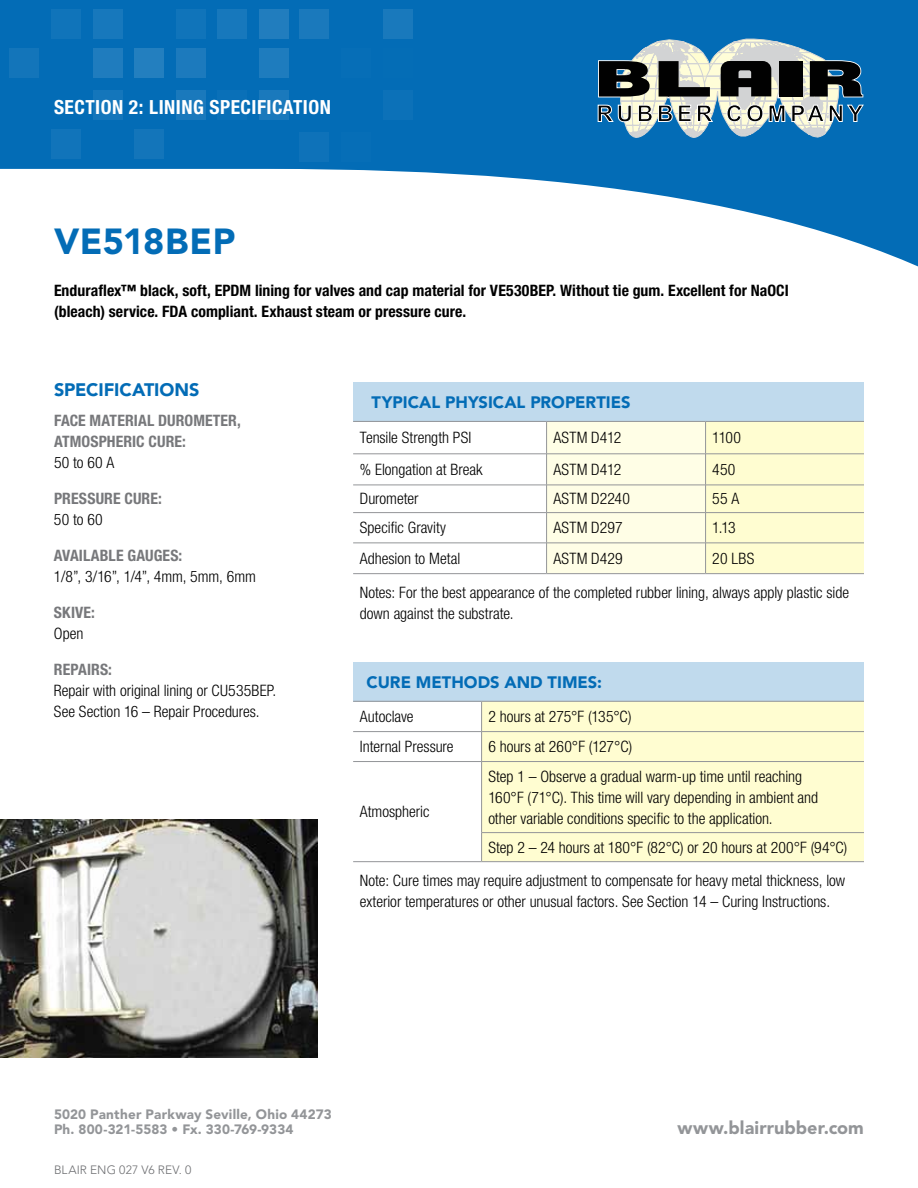
<style>
.page{position:relative;width:918px;height:1188px;background:#fff}
.page>*{position:absolute;margin:0;border:0;box-sizing:border-box;transform-origin:0 0}
.t1{font:900 36px "Avenir LT Std";letter-spacing:.015em;color:#036cb6}
.t2{font:700 condensed 19.5px "Helvetica Neue LT Std";letter-spacing:.025em;color:#fff}
.t3{font:900 18px "Avenir LT Std";letter-spacing:.005em;color:#939598}
.t4{font:900 18px "Avenir LT Std";letter-spacing:-.005em;color:#036cb6}
.t5{font:900 16.5px "Avenir LT Std";color:#036cb6}
.t6{font:300 condensed 15.75px/21px "Helvetica Neue LT Std";color:#000}
.t7{font:700 condensed 15.75px/21px "Helvetica Neue LT Std";letter-spacing:.005em;color:#000}
.t8{font:700 condensed 15.75px/21px "Helvetica Neue LT Std";letter-spacing:.005em;color:#77787b}
.t9{font:900 13.5px/15px "Avenir LT Std";letter-spacing:.005em;color:#939598}
.t10{font:300 12px "Avenir LT Std";letter-spacing:.01em;color:#6d6e71}
</style>
<div class="page">
<svg style="left:0;top:0;width:918px;height:267px;fill:#036cb6"></svg>
<div style="left:51px;top:9px;width:30px;height:29px;background:#1074ba"></div>
<div style="left:93px;top:9px;width:29px;height:29px;background:#1778bc"></div>
<div style="left:176px;top:9px;width:29px;height:29px;background:#1074ba"></div>
<div style="left:218px;top:9px;width:29px;height:29px;background:#1778bc"></div>
<div style="left:259px;top:9px;width:30px;height:29px;background:#217dbe"></div>
<div style="left:300px;top:9px;width:29px;height:29px;background:#1a79bc"></div>
<div style="left:383px;top:9px;width:29px;height:29px;background:#1979bc"></div>
<div style="left:10px;top:49px;width:29px;height:29px;background:#1375ba"></div>
<div style="left:93px;top:49px;width:29px;height:29px;background:#1f7cbe"></div>
<div style="left:135px;top:49px;width:29px;height:29px;background:#237fbf"></div>
<div style="left:176px;top:49px;width:29px;height:29px;background:#1c7abd"></div>
<div style="left:259px;top:49px;width:30px;height:29px;background:#1e7cbe"></div>
<div style="left:93px;top:90px;width:29px;height:30px;background:#1476bb"></div>
<div style="left:176px;top:90px;width:29px;height:30px;background:#1a79bc"></div>
<div style="left:218px;top:90px;width:29px;height:30px;background:#0a70b8"></div>
<div style="left:259px;top:90px;width:30px;height:30px;background:#1a79bc"></div>
<div style="left:341px;top:49px;width:30px;height:29px;background:#066eb7"></div>
<div style="left:383px;top:49px;width:29px;height:29px;background:#046db6"></div>
<div style="left:383px;top:90px;width:29px;height:30px;background:#0c71b8"></div>
<div style="left:341px;top:132px;width:30px;height:29px;background:#066eb7"></div>
<div style="left:135px;top:130px;width:29px;height:29px;background:#1375ba"></div>
<div style="left:51px;top:130px;width:30px;height:29px;background:#1174ba"></div>
<div style="left:299px;top:132px;width:29px;height:29px;background:#0e72b9"></div>
<svg style="left:597px;top:38px;width:267px;height:100px;background:#668492"></svg>
<img style="left:0;top:820px;width:317px;height:237px">
<div style="left:353px;top:382px;width:511px;height:39px;background:#c0daed"></div>
<hr style="left:353px;top:573px;width:194px;height:1px;background:#939598">
<hr style="left:353px;top:421px;width:194px;height:1px;background:#939598">
<hr style="left:353px;top:454px;width:194px;height:1px;background:#939598">
<hr style="left:353px;top:485px;width:194px;height:1px;background:#939598">
<svg style="left:546px;top:421px;width:318px;height:153px;background:#fbf9d9"></svg>
<hr style="left:353px;top:512px;width:194px;height:1px;background:#939598">
<hr style="left:547px;top:512px;width:159px;height:1px;background:#939598">
<hr style="left:546px;top:513px;width:1px;height:30px;background:#939598">
<hr style="left:706px;top:512px;width:158px;height:1px;background:#939598">
<hr style="left:705px;top:513px;width:1px;height:30px;background:#939598">
<hr style="left:353px;top:543px;width:194px;height:1px;background:#939598">
<hr style="left:547px;top:543px;width:159px;height:1px;background:#939598">
<hr style="left:546px;top:543px;width:1px;height:30px;background:#939598">
<hr style="left:706px;top:543px;width:158px;height:1px;background:#939598">
<hr style="left:705px;top:543px;width:1px;height:30px;background:#939598">
<div style="left:353px;top:662px;width:511px;height:39px;background:#c0daed"></div>
<div style="left:482px;top:702px;width:382px;height:159px;background:#fffdd1"></div>
<hr style="left:353px;top:861px;width:129px;height:1px;background:#939598">
<hr style="left:482px;top:861px;width:382px;height:1px;background:#939598">
<hr style="left:353px;top:701px;width:129px;height:1px;background:#939598">
<hr style="left:482px;top:701px;width:382px;height:1px;background:#939598">
<hr style="left:353px;top:761px;width:129px;height:1px;background:#939598">
<hr style="left:482px;top:761px;width:382px;height:1px;background:#939598">
<hr style="left:481px;top:762px;width:1px;height:70px;background:#939598">
<svg style="left:481px;top:833px;width:1px;height:28px"></svg>
<svg style="left:481px;top:702px;width:1px;height:59px"></svg>
<hr style="left:481px;top:832px;width:383px;height:1px;background:#939598">
<hr style="left:353px;top:731px;width:129px;height:1px;background:#939598">
<hr style="left:482px;top:731px;width:382px;height:1px;background:#939598">
<p class="t2" style="left:54px;top:95px;width:21px">Sectio</p>
<p class="t2" style="left:112px;top:95px;width:118px">n 2: Lining Specificatio</p>
<p class="t2" style="left:320px;top:95px;width:13px">n</p>
<h1 class="t1" style="left:54px;top:219px;width:179px">VE518BEP</h1>
<p class="t7" style="left:54px;top:280px;width:736px">Enduraflex™ black, soft, EPDM lining for valves and cap material for VE530BEP. Without tie gum. Excellent for NaOCI (bleach) service. FDA compliant. Exhaust steam or pressure cure.</p>
<p class="t4" style="left:54px;top:378px;width:134px">SPECIFICATIONS</p>
<p class="t8" style="left:54px;top:409px;width:188px">FACE MATERIAL DUROMETER,<br>ATMOSPHERIC CURE:</p>
<p class="t6" style="left:54px;top:451px;width:62px">50 to 60 A</p>
<p class="t8" style="left:54px;top:487px;width:18px">Pressure</p>
<p class="t8" style="left:125px;top:487px;width:39px">Cure:</p>
<p class="t6" style="left:54px;top:508px;width:50px">50 to 60</p>
<p class="t8" style="left:54px;top:544px;width:25px">Availa</p>
<p class="t8" style="left:100px;top:544px;width:46px">ble Gauges</p>
<p class="t8" style="left:179px;top:544px;width:5px">:</p>
<p class="t6" style="left:54px;top:565px;width:203px">1/8”, 3/16”, 1/4”, 4mm, 5mm, 6mm</p>
<p class="t8" style="left:54px;top:601px;width:43px">Skive:</p>
<p class="t6" style="left:54px;top:622px;width:31px">Open</p>
<p class="t8" style="left:54px;top:658px;width:18px">Repairs</p>
<p class="t8" style="left:108px;top:658px;width:5px">:</p>
<p class="t6" style="left:54px;top:679px;width:224px">Repair with original lining or CU535BEP.<br>See Section 16 – Repair Procedures.</p>
<p class="t5" style="left:372px;top:392px;width:250px">TYPICAL PHYSICAL PROPERTIES</p>
<p class="t6" style="left:360px;top:427px;width:113px">Tensile Strength PSI</p>
<p class="t6" style="left:553px;top:427px;width:69px">ASTM D412</p>
<p class="t6" style="left:712px;top:427px;width:30px">1100</p>
<p class="t6" style="left:360px;top:459px;width:124px">% Elongation at Break</p>
<p class="t6" style="left:553px;top:459px;width:69px">ASTM D412</p>
<p class="t6" style="left:712px;top:459px;width:25px">450</p>
<p class="t6" style="left:360px;top:488px;width:60px">Durometer</p>
<p class="t6" style="left:553px;top:488px;width:78px">ASTM D2240</p>
<p class="t6" style="left:712px;top:488px;width:28px">55 A</p>
<p class="t6" style="left:360px;top:517px;width:88px">Specific Gravity</p>
<p class="t6" style="left:553px;top:517px;width:71px">ASTM D297</p>
<p class="t6" style="left:712px;top:517px;width:25px">1.13</p>
<p class="t6" style="left:360px;top:548px;width:102px">Adhesion to Metal</p>
<p class="t6" style="left:553px;top:548px;width:71px">ASTM D429</p>
<p class="t6" style="left:360px;top:541px;width:491px;line-height:34.5px;text-indent:352px">20 LBS<br>Notes: For the best appearance of the completed rubber lining, always apply plastic side</p>
<p class="t6" style="left:360px;top:603px;width:155px">down against the substrate.</p>
<p class="t5" style="left:367px;top:672px;width:208px">CURE METHODS AN D TIMES</p>
<p class="t5" style="left:597px;top:672px;width:6px">:</p>
<p class="t6" style="left:360px;top:706px;width:55px">Autoclave</p>
<p class="t6" style="left:488px;top:706px;width:145px">2 hours at 275°F (135°C)</p>
<p class="t6" style="left:360px;top:736px;width:95px">Internal Pressure</p>
<p class="t6" style="left:488px;top:736px;width:145px">6 hours at 260°F (127°C)</p>
<p class="t6" style="left:488px;top:765px;width:331px">Step 1 – Observe a gradual warm-up time until reaching<br>160°F (71°C). This time will vary depending in ambient and other variable conditions specific to the application.</p>
<p class="t6" style="left:360px;top:830px;width:489px;line-height:33.6px;text-align:right">Step 2 – 24 hours at 180°F (82°C) or 20 hours at 200°F (94°C)<br>Note: Cure times may require adjustment to compensate for heavy metal thickness, low</p>
<p class="t6" style="left:360px;top:891px;width:472px">exterior temperatures or other unusual factors. See Section 14 – Curing Instructions.</p>
<p class="t6" style="left:360px;top:801px;width:71px">Atmospheric</p>
<p class="t9" style="left:54px;top:1107px;width:279px">5020 PANTHER PARKWAY SEVILLE, OHIO 44273<br>PH. 800-321-5583 • FX. 330-769-9334</p>
<p class="t3" style="left:678px;top:1117px;width:188px">WWW.BLAIRRUBBER.COM</p>
<p class="t10" style="left:54px;top:1163px;width:139px">BLAIR ENG 027 V6 Rev. 0</p>
</div>
